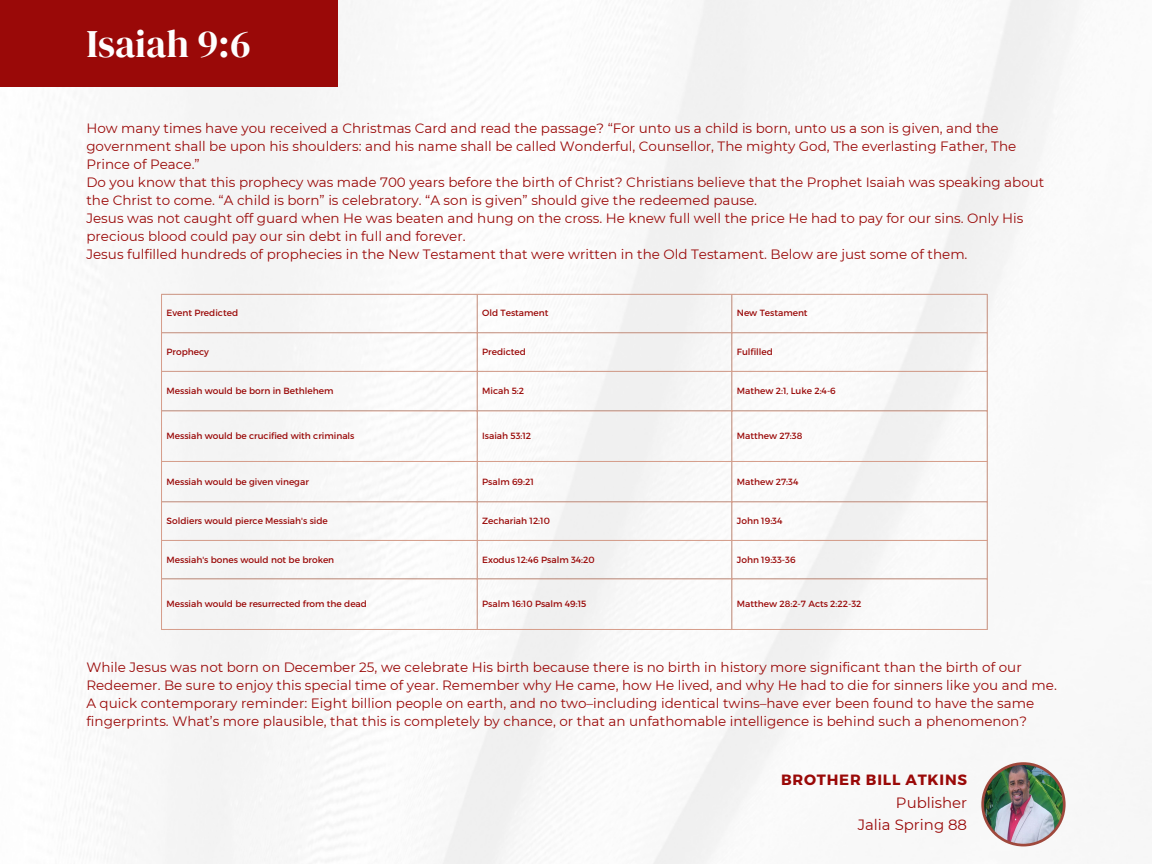
<style>
.page{position:relative;width:1152px;height:864px;background:#fff}
.page>*{position:absolute;margin:0;border:0;box-sizing:border-box;transform-origin:0 0}
.t1{font:39px "DM Serif Display";color:#fefefe}
.t2{font:14.85px "Montserrat";color:#9a0908}
.t3{font:700 14.85px "Montserrat";letter-spacing:.055em;color:#9a0908}
.t4{font:13.5px/18px "Montserrat";color:#9a0908}
.t5{font:9px "Montserrat";color:#9a0908}
</style>
<div class="page">
<img style="left:0;top:0;width:1078px;height:864px">
<div style="left:0;top:0;width:338px;height:86px;background:#9a0908"></div>
<svg style="left:981px;top:762px;width:85px;height:84px"></svg>
<img style="left:984px;top:765px;width:79px;height:79px;border-radius:50%">
<hr style="left:161px;top:295px;width:1px;height:334px;background:#d79e8b">
<hr style="left:477px;top:295px;width:1px;height:334px;background:#d79e8b">
<hr style="left:732px;top:295px;width:1px;height:334px;background:#d79e8b">
<hr style="left:987px;top:295px;width:1px;height:334px;background:#d79e8b">
<hr style="left:161px;top:294px;width:827px;height:1px;background:#d79e8b">
<hr style="left:161px;top:332px;width:827px;height:1px;background:#d79e8b">
<hr style="left:161px;top:371px;width:827px;height:1px;background:#d79e8b">
<hr style="left:161px;top:411px;width:827px;height:1px;background:#d79e8b">
<hr style="left:161px;top:461px;width:827px;height:1px;background:#d79e8b">
<hr style="left:161px;top:502px;width:827px;height:1px;background:#d79e8b">
<hr style="left:161px;top:540px;width:827px;height:1px;background:#d79e8b">
<hr style="left:161px;top:579px;width:827px;height:1px;background:#d79e8b">
<hr style="left:161px;top:629px;width:827px;height:1px;background:#d79e8b">
<p class="t1" style="left:86px;top:16px;width:166px">Isaiah 9:6</p>
<p class="t4" style="left:86px;top:119px;width:931px">How many times have you received a Christmas Card and read the passage? “For unto us a child is born, unto us a son is given, and the government shall be upon his shoulders: and his name shall be called Wonderful, Counsellor, The mighty God, The everlasting Father, The<br>Prince of Peace.”</p>
<p class="t4" style="left:86px;top:173px;width:960px">Do you know that this prophecy was made 700 years before the birth of Christ? Christians believe that the Prophet Isaiah was speaking about the Christ to come. “A child is born” is celebratory. “A son is given” should give the redeemed pause.</p>
<p class="t4" style="left:86px;top:209px;width:939px">Jesus was not caught off guard when He was beaten and hung on the cross. He knew full well the price He had to pay for our sins. Only His precious blood could pay our sin debt in full and forever.</p>
<p class="t4" style="left:86px;top:245px;width:883px">Jesus fulfilled hundreds of prophecies in the New Testament that were written in the Old Testament. Below are just some of them.</p>
<p class="t5" style="left:167px;top:307px;width:73px">Event Predicted</p>
<p class="t5" style="left:482px;top:307px;width:68px">Old Testament</p>
<p class="t5" style="left:737px;top:307px;width:72px">New Testament</p>
<p class="t5" style="left:167px;top:346px;width:44px">Prophecy</p>
<p class="t5" style="left:482px;top:346px;width:45px">Predicted</p>
<p class="t5" style="left:737px;top:346px;width:38px">Fulfilled</p>
<p class="t5" style="left:167px;top:385px;width:169px">Messiah would be born in Bethlehem</p>
<p class="t5" style="left:482px;top:385px;width:43px">Micah 5:2</p>
<p class="t5" style="left:737px;top:385px;width:100px">Mathew 2:1, Luke 2:4-6</p>
<p class="t5" style="left:167px;top:430px;width:190px">Messiah would be crucified with criminals</p>
<p class="t5" style="left:482px;top:430px;width:51px">Isaiah 53:12</p>
<p class="t5" style="left:737px;top:430px;width:67px">Matthew 27:38</p>
<p class="t5" style="left:167px;top:476px;width:144px">Messiah would be given vinegar</p>
<p class="t5" style="left:482px;top:476px;width:53px">Psalm 69:21</p>
<p class="t5" style="left:737px;top:476px;width:63px">Mathew 27:34</p>
<p class="t5" style="left:167px;top:515px;width:163px">Soldiers would pierce Messiah's side</p>
<p class="t5" style="left:482px;top:515px;width:69px">Zechariah 12:10</p>
<p class="t5" style="left:737px;top:515px;width:47px">John 19:34</p>
<p class="t5" style="left:167px;top:553px;width:169px">Messiah's bones would not be broken</p>
<p class="t5" style="left:482px;top:553px;width:114px">Exodus 12:46 Psalm 34:20</p>
<p class="t5" style="left:737px;top:553px;width:60px">John 19:33-36</p>
<p class="t5" style="left:167px;top:598px;width:202px">Messiah would be resurrected from the dead</p>
<p class="t5" style="left:482px;top:598px;width:106px">Psalm 16:10 Psalm 49:15</p>
<p class="t5" style="left:737px;top:598px;width:126px">Matthew 28:2-7 Acts 2:22-32</p>
<p class="t4" style="left:86px;top:658px;width:972px">While Jesus was not born on December 25, we celebrate His birth because there is no birth in history more significant than the birth of our<br>Redeemer. Be sure to enjoy this special time of year. Remember why He came, how He lived, and why He had to die for sinners like you and me.</p>
<p class="t4" style="left:86px;top:694px;width:949px">A quick contemporary reminder: Eight billion people on earth, and no two–including identical twins–have ever been found to have the same fingerprints. What’s more plausible, that this is completely by chance, or that an unfathomable intelligence is behind such a phenomenon?</p>
<p class="t3" style="left:781px;top:770px;width:188px">BROTHER BILL ATKINS</p>
<p class="t2" style="left:896px;top:794px;width:73px">Publisher</p>
<p class="t2" style="left:858px;top:816px;width:111px">Jalia Spring 88</p>
</div>
